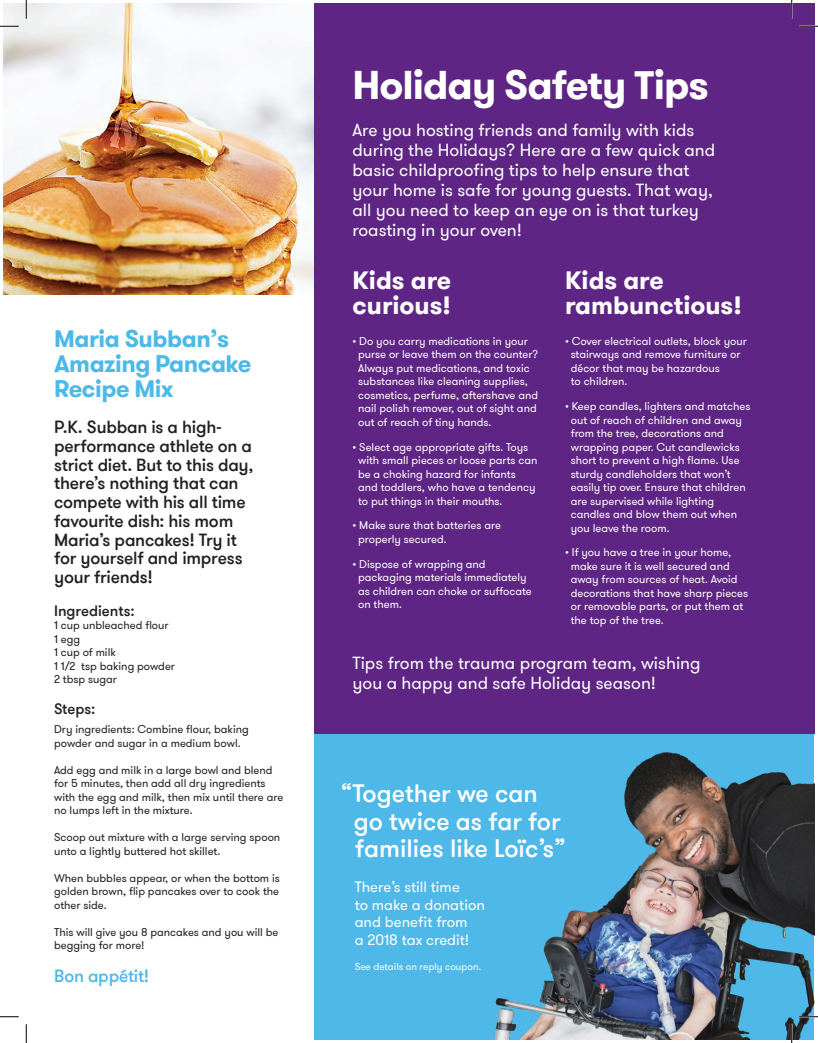
<style>
.page{position:relative;width:818px;height:1043px;background:#fff}
.page>*{position:absolute;margin:0;border:0;box-sizing:border-box;transform-origin:0 0}
.t1{font:700 40px "GT Walsheim Pro";letter-spacing:-.025em;color:#fff}
.t2{font:500 25px/27.5px "GT Walsheim Pro";color:#fff}
.t3{font:700 25px/25px "GT Walsheim Pro";color:#fff}
.t4{font:700 23.75px/25px "GT Walsheim Pro";letter-spacing:-.02em;color:#4eb9e9}
.t5{font:17.5px/20px "GT Walsheim Pro";color:#fff}
.t6{font:500 17.5px/18.8px "GT Walsheim Pro";letter-spacing:-.015em;color:#231f20}
.t7{font:500 17.5px "GT Walsheim Pro";letter-spacing:-.015em;color:#4eb9e9}
.t8{font:15px/17.5px "GT Walsheim Pro";color:#fff}
.t9{font:500 15px "GT Walsheim Pro";color:#231f20}
.t10{font:11.25px/13.5px "GT Walsheim Pro";color:#fff}
.t11{font:11.25px/13.5px "GT Walsheim Pro";color:#231f20}
.t12{font:10px "GT Walsheim Pro";color:#fff}
</style>
<div class="page">
<img style="left:4px;top:4px;width:310px;height:290px">
<div style="left:314px;top:734px;width:499px;height:305px;background:#4eb9e9"></div>
<div style="left:314px;top:4px;width:500px;height:730px;background:#5e2584"></div>
<img style="left:494px;top:734px;width:320px;height:305px">
<svg style="left:0;top:25px;width:19px;height:2px"></svg>
<svg style="left:799px;top:25px;width:19px;height:2px"></svg>
<svg style="left:0;top:1016px;width:19px;height:1px"></svg>
<svg style="left:799px;top:1015px;width:19px;height:2px"></svg>
<svg style="left:25px;top:0;width:2px;height:19px"></svg>
<svg style="left:25px;top:1024px;width:2px;height:18px"></svg>
<svg style="left:790px;top:0;width:2px;height:19px"></svg>
<svg style="left:790px;top:1024px;width:2px;height:18px"></svg>
<p class="t4" style="left:54px;top:327px;width:199px">Maria Subban’s<br>Amazing Pancake<br>Recipe Mix</p>
<p class="t6" style="left:54px;top:418px;width:201px">P.K. Subban is a high&shy;performance athlete on a strict diet. But to this day, there’s nothing that can compete with his all time favourite dish: his mom<br>Maria’s pancakes! Try it for yourself and impress your friends!</p>
<p class="t9" style="left:54px;top:601px;width:82px">Ingredients:</p>
<p class="t11" style="left:54px;top:618px;width:116px">1 cup unbleached flour</p>
<p class="t11" style="left:54px;top:632px;width:28px">1 egg</p>
<p class="t11" style="left:54px;top:645px;width:63px">1 cup of milk</p>
<p class="t11" style="left:54px;top:659px;width:122px">1 1/2 tsp baking powder</p>
<p class="t11" style="left:54px;top:672px;width:64px">2 tbsp sugar</p>
<p class="t9" style="left:54px;top:699px;width:43px">Steps:</p>
<p class="t11" style="left:54px;top:723px;width:196px">Dry ingredients: Combine flour, baking powder and sugar in a medium bowl.</p>
<p class="t11" style="left:54px;top:763px;width:231px">Add egg and milk in a large bowl and blend for 5 minutes, then add all dry ingredients with the egg and milk, then mix until there are no lumps left in the mixture.</p>
<p class="t11" style="left:54px;top:831px;width:228px">Scoop out mixture with a large serving spoon unto a lightly buttered hot skillet.</p>
<p class="t11" style="left:54px;top:871px;width:227px;text-align:justify">When bubbles appear, or when the bottom is golden brown, flip pancakes over to cook the other side.</p>
<p class="t11" style="left:54px;top:925px;width:226px">This will give you 8 pancakes and you will be begging for more!</p>
<p class="t7" style="left:54px;top:964px;width:97px">Bon appétit!</p>
<p class="t1" style="left:352px;top:59px;width:358px">Holiday Safety Tips</p>
<p class="t5" style="left:352px;top:120px;width:364px">Are you hosting friends and family with kids during the Holidays? Here are a few quick and basic childproofing tips to help ensure that your home is safe for young guests. That way, all you need to keep an eye on is that turkey roasting in your oven!</p>
<p class="t3" style="left:352px;top:268px;width:100px">Kids are curious!</p>
<p class="t10" style="left:358px;top:334px;width:182px;text-indent:-6px">• Do you carry medications in your purse or leave them on the counter?<br>Always put medications, and toxic substances like cleaning supplies, cosmetics, perfume, aftershave and nail polish remover, out of sight and out of reach of tiny hands.</p>
<p class="t10" style="left:358px;top:440px;width:181px;text-indent:-6px">• Select age appropriate gifts. Toys with small pieces or loose parts can be a choking hazard for infants and toddlers, who have a tendency to put things in their mouths.</p>
<p class="t10" style="left:358px;top:519px;width:144px;text-indent:-6px">• Make sure that batteries are properly secured.</p>
<p class="t10" style="left:358px;top:557px;width:175px;text-indent:-6px">• Dispose of wrapping and packaging materials immediately as children can choke or suffocate on them.</p>
<p class="t3" style="left:565px;top:268px;width:178px">Kids are rambunctious!</p>
<p class="t10" style="left:570px;top:334px;width:178px;text-indent:-6px">• Cover electrical outlets, block your stairways and remove furniture or décor that may be hazardous<br>to children.</p>
<p class="t10" style="left:570px;top:399px;width:181px;text-indent:-6px">• Keep candles, lighters and matches out of reach of children and away from the tree, decorations and wrapping paper. Cut candlewicks short to prevent a high flame. Use sturdy candleholders that won’t easily tip over. Ensure that children are supervised while lighting candles and blow them out when you leave the room.</p>
<p class="t10" style="left:570px;top:546px;width:179px;text-indent:-6px">• If you have a tree in your home, make sure it is well secured and away from sources of heat. Avoid decorations that have sharp pieces or removable parts, or put them at the top of the tree.</p>
<p class="t5" style="left:352px;top:653px;width:349px">Tips from the trauma program team, wishing you a happy and safe Holiday season!</p>
<p class="t2" style="left:353px;top:780px;width:214px;text-indent:-13px">“Together we can go twice as far for families like Loïc’s”</p>
<p class="t8" style="left:354px;top:878px;width:132px">There’s still time<br>to make a donation and benefit from<br>a 2018 tax credit!</p>
<p class="t12" style="left:354px;top:960px;width:128px">See details on reply coupon.</p>
</div>
